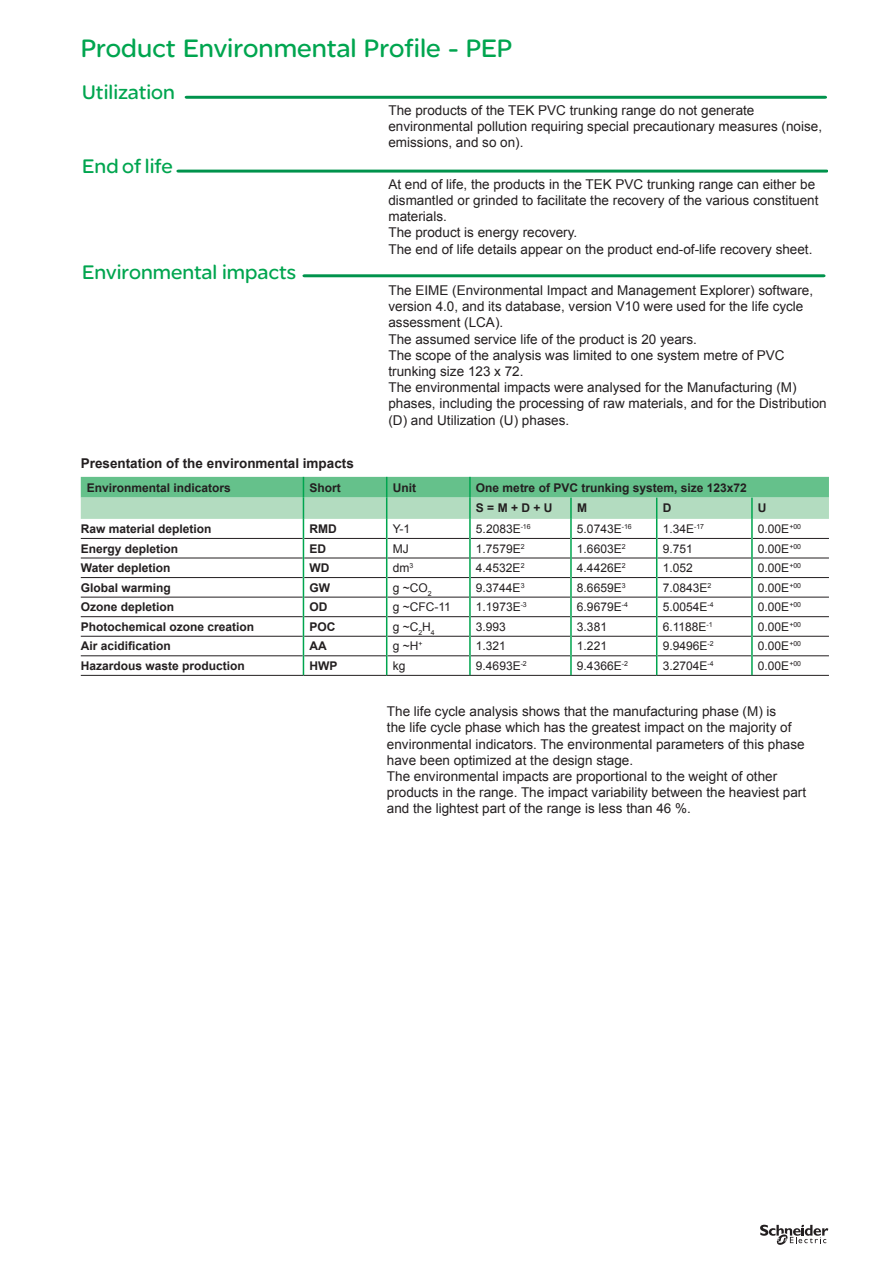
<style>
.page{position:relative;width:893px;height:1263px;background:#fff}
.page>*{position:absolute;margin:0;border:0;box-sizing:border-box;transform-origin:0 0}
.t1{font:27px "SE Optimist";color:#00a54f}
.t2{font:21px "SE Optimist";color:#00a54f}
.t3{font:13.5px/16.2px "Arial";color:#231f20}
.t4{font:700 13.5px "Arial";color:#231f20}
.t5{font:12px "Arial";color:#231f20}
.t6{font:700 12px/20.7px "Arial";color:#231f20}
</style>
<div class="page">
<svg style="left:760px;top:1225px;width:68px;height:20px"></svg>
<svg style="left:185px;top:96px;width:642px;height:3px;background:#149b5a"></svg>
<svg style="left:176px;top:170px;width:651px;height:3px;background:#24a265"></svg>
<svg style="left:302px;top:274px;width:523px;height:3px;background:#1a9e5e"></svg>
<hr style="left:81px;top:675px;width:222px;height:1px;background:#231f20">
<hr style="left:303px;top:675px;width:84px;height:1px;background:#231f20">
<hr style="left:387px;top:675px;width:83px;height:1px;background:#231f20">
<hr style="left:470px;top:675px;width:101px;height:1px;background:#231f20">
<hr style="left:571px;top:675px;width:86px;height:1px;background:#231f20">
<hr style="left:657px;top:675px;width:95px;height:1px;background:#231f20">
<hr style="left:752px;top:675px;width:77px;height:1px;background:#231f20">
<svg style="left:81px;top:477px;width:748px;height:198px"></svg>
<h1 class="t1" style="left:81px;top:33px;width:433px">Product Environmental Profile - PEP</h1>
<h2 class="t2" style="left:82px;top:80px;width:94px">Utilization</h2>
<p class="t3" style="left:388px;top:102px;width:435px">The products of the TEK PVC trunking range do not generate environmental pollution requiring special precautionary measures (noise, emissions, and so on).</p>
<h2 class="t2" style="left:82px;top:154px;width:92px">End of life</h2>
<p class="t3" style="left:388px;top:176px;width:431px">At end of life, the products in the TEK PVC trunking range can either be dismantled or grinded to facilitate the recovery of the various constituent materials.<br>The product is energy recovery.<br>The end of life details appear on the product end-of-life recovery sheet.</p>
<h2 class="t2" style="left:82px;top:260px;width:215px">Environmental impacts</h2>
<p class="t3" style="left:388px;top:282px;width:440px">The EIME (Environmental Impact and Management Explorer) software, version 4.0, and its database, version V10 were used for the life cycle assessment (LCA).<br>The assumed service life of the product is 20 years.<br>The scope of the analysis was limited to one system metre of PVC trunking size 123 x 72.<br>The environmental impacts were analysed for the Manufacturing (M) phases, including the processing of raw materials, and for the Distribution (D) and Utilization (U) phases.</p>
<p class="t4" style="left:81px;top:455px;width:275px">Presentation of the environmental impacts</p>
<p class="t6" style="left:87px;top:477px;width:146px">Environmental indicators</p>
<p class="t6" style="left:309px;top:477px;width:33px">Short</p>
<p class="t6" style="left:393px;top:477px;width:25px">Unit</p>
<p class="t6" style="left:476px;top:477px;width:272px">One metre of PVC trunking system, size 123x72<br>S = M + D + U</p>
<p class="t6" style="left:577px;top:498px;width:11px">M</p>
<p class="t6" style="left:663px;top:498px;width:10px">D</p>
<p class="t6" style="left:758px;top:498px;width:10px">U</p>
<p class="t6" style="left:81px;top:519px;width:132px">Raw material depletion</p>
<p class="t6" style="left:309px;top:519px;width:29px">RMD</p>
<p class="t5" style="left:393px;top:521px;width:19px">Y-1</p>
<p class="t5" style="left:476px;top:521px;width:56px">5.2083E<sup>-16</sup></p>
<p class="t5" style="left:577px;top:521px;width:56px">5.0743E<sup>-16</sup></p>
<p class="t5" style="left:663px;top:521px;width:43px">1.34E<sup>-17</sup></p>
<p class="t5" style="left:758px;top:521px;width:45px">0.00E<sup>+00</sup></p>
<p class="t6" style="left:81px;top:538px;width:99px">Energy depletion</p>
<p class="t6" style="left:309px;top:538px;width:18px">ED</p>
<p class="t5" style="left:393px;top:540px;width:17px">MJ</p>
<p class="t5" style="left:476px;top:540px;width:50px">1.7579E<sup>2</sup></p>
<p class="t5" style="left:577px;top:540px;width:50px">1.6603E<sup>2</sup></p>
<p class="t5" style="left:663px;top:540px;width:32px">9.751</p>
<p class="t5" style="left:758px;top:540px;width:45px">0.00E<sup>+00</sup></p>
<p class="t6" style="left:81px;top:558px;width:91px">Water depletion</p>
<p class="t6" style="left:309px;top:558px;width:21px">WD</p>
<p class="t5" style="left:393px;top:560px;width:22px">dm<sup>3</sup></p>
<p class="t5" style="left:476px;top:560px;width:50px">4.4532E<sup>2</sup></p>
<p class="t5" style="left:577px;top:560px;width:50px">4.4426E<sup>2</sup></p>
<p class="t5" style="left:663px;top:560px;width:32px">1.052</p>
<p class="t5" style="left:758px;top:560px;width:45px">0.00E<sup>+00</sup></p>
<p class="t6" style="left:81px;top:577px;width:92px">Global warming</p>
<p class="t6" style="left:309px;top:577px;width:22px">GW</p>
<p class="t5" style="left:393px;top:580px;width:40px">g ~CO<sub>2</sub></p>
<p class="t5" style="left:476px;top:580px;width:50px">9.3744E<sup>3</sup></p>
<p class="t5" style="left:577px;top:580px;width:50px">8.6659E<sup>3</sup></p>
<p class="t5" style="left:663px;top:580px;width:50px">7.0843E<sup>2</sup></p>
<p class="t5" style="left:758px;top:580px;width:45px">0.00E<sup>+00</sup></p>
<p class="t6" style="left:81px;top:597px;width:95px">Ozone depletion</p>
<p class="t6" style="left:309px;top:597px;width:19px">OD</p>
<p class="t5" style="left:393px;top:599px;width:60px">g ~CFC-11</p>
<p class="t5" style="left:476px;top:599px;width:52px">1.1973E<sup>-3</sup></p>
<p class="t5" style="left:577px;top:599px;width:52px">6.9679E<sup>-4</sup></p>
<p class="t5" style="left:663px;top:599px;width:52px">5.0054E<sup>-4</sup></p>
<p class="t5" style="left:758px;top:599px;width:45px">0.00E<sup>+00</sup></p>
<p class="t6" style="left:81px;top:617px;width:175px">Photochemical ozone creation</p>
<p class="t6" style="left:309px;top:617px;width:28px">POC</p>
<p class="t5" style="left:393px;top:619px;width:44px">g ~C<sub>2</sub>H<sub>4</sub></p>
<p class="t5" style="left:476px;top:619px;width:32px">3.993</p>
<p class="t5" style="left:577px;top:619px;width:32px">3.381</p>
<p class="t5" style="left:663px;top:619px;width:52px">6.1188E<sup>-1</sup></p>
<p class="t5" style="left:758px;top:619px;width:45px">0.00E<sup>+00</sup></p>
<p class="t6" style="left:81px;top:636px;width:92px">Air acidification</p>
<p class="t6" style="left:309px;top:636px;width:19px">AA</p>
<p class="t5" style="left:393px;top:638px;width:31px">g ~H<sup>+</sup></p>
<p class="t5" style="left:476px;top:638px;width:32px">1.321</p>
<p class="t5" style="left:577px;top:638px;width:32px">1.221</p>
<p class="t5" style="left:663px;top:638px;width:52px">9.9496E<sup>-2</sup></p>
<p class="t5" style="left:758px;top:638px;width:45px">0.00E<sup>+00</sup></p>
<p class="t6" style="left:81px;top:656px;width:166px">Hazardous waste production</p>
<p class="t6" style="left:309px;top:656px;width:29px">HWP</p>
<p class="t5" style="left:393px;top:658px;width:14px">kg</p>
<p class="t5" style="left:476px;top:658px;width:52px">9.4693E<sup>-2</sup></p>
<p class="t5" style="left:577px;top:658px;width:52px">9.4366E<sup>-2</sup></p>
<p class="t5" style="left:663px;top:658px;width:52px">3.2704E<sup>-4</sup></p>
<p class="t5" style="left:758px;top:658px;width:45px">0.00E<sup>+00</sup></p>
<p class="t3" style="left:387px;top:703px;width:421px">The life cycle analysis shows that the manufacturing phase (M) is<br>the life cycle phase which has the greatest impact on the majority of environmental indicators. The environmental parameters of this phase have been optimized at the design stage.<br>The environmental impacts are proportional to the weight of other products in the range. The impact variability between the heaviest part and the lightest part of the range is less than 46 %.</p>
</div>
